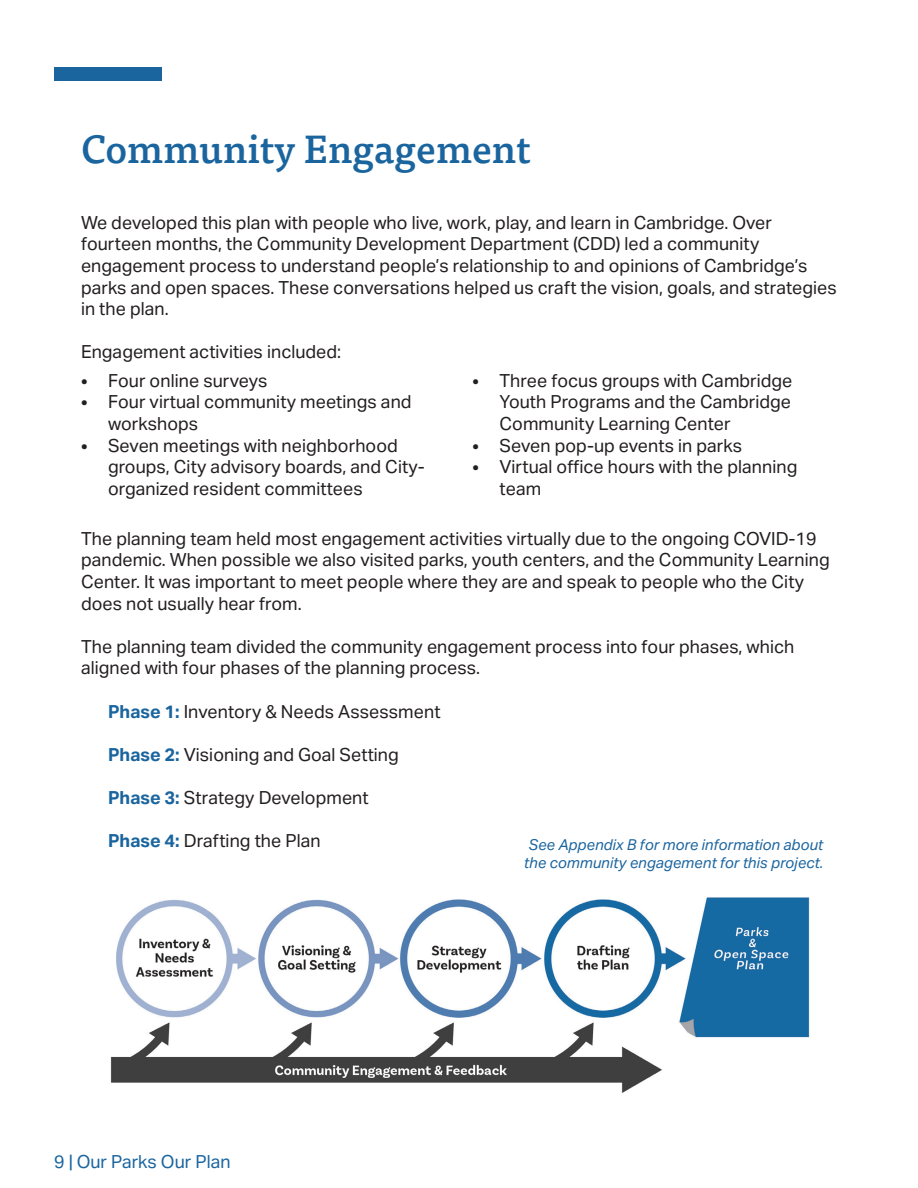
<style>
.page{position:relative;width:918px;height:1188px;background:#fff}
.page>*{position:absolute;margin:0;border:0;box-sizing:border-box;transform-origin:0 0}
.t1{font:500 39px "Tisa Pro";color:#1b659f}
.t2{font:18px/21.6px "Aktiv Grotesk";color:#231f20}
.t3{font:18px "Aktiv Grotesk";color:#1b659f}
.t4{font:italic 15px/18px "Aktiv Grotesk";color:#1b659f}
.s1{font-weight:700;color:#1b659f}
</style>
<div class="page">
<div style="left:54px;top:68px;width:107px;height:13px;background:#1b659f"></div>
<img style="left:110px;top:897px;width:700px;height:196px">
<p class="t1" style="left:81px;top:120px;width:451px">Community Engagement</p>
<p class="t2" style="left:81px;top:212px;width:757px">We developed this plan with people who live, work, play, and learn in Cambridge. Over fourteen months, the Community Development Department (CDD) led a community engagement process to understand people’s relationship to and opinions of Cambridge’s parks and open spaces. These conversations helped us craft the vision, goals, and strategies in the plan.</p>
<p class="t2" style="left:81px;top:341px;width:262px">Engagement activities included:</p>
<p class="t2" style="left:81px;top:370px;width:188px">• Four online surveys</p>
<p class="t2" style="left:108px;top:391px;width:305px;text-indent:-27px">• Four virtual community meetings and workshops</p>
<p class="t2" style="left:108px;top:435px;width:318px;text-indent:-27px">• Seven meetings with neighborhood groups, City advisory boards, and City&shy;organized resident committees</p>
<p class="t2" style="left:500px;top:370px;width:295px;text-align:justify;text-indent:-27px">• Three focus groups with Cambridge Youth Programs and the Cambridge Community Learning Center</p>
<p class="t2" style="left:472px;top:435px;width:271px">• Seven pop-up events in parks</p>
<p class="t2" style="left:500px;top:456px;width:299px;text-indent:-27px">• Virtual office hours with the planning team</p>
<p class="t2" style="left:81px;top:528px;width:750px">The planning team held most engagement activities virtually due to the ongoing COVID-19 pandemic. When possible we also visited parks, youth centers, and the Community Learning Center. It was important to meet people where they are and speak to people who the City does not usually hear from.</p>
<p class="t2" style="left:81px;top:636px;width:715px">The planning team divided the community engagement process into four phases, which aligned with four phases of the planning process.</p>
<p class="t2" style="left:108px;top:701px;width:334px"><span class="s1">Phase 1:</span> Inventory &amp; Needs Assessment</p>
<p class="t2" style="left:108px;top:744px;width:292px"><span class="s1">Phase 2:</span> Visioning and Goal Setting</p>
<p class="t2" style="left:108px;top:787px;width:262px"><span class="s1">Phase 3:</span> Strategy Development</p>
<p class="t2" style="left:108px;top:830px;width:214px"><span class="s1">Phase 4:</span> Drafting the Plan</p>
<p class="t4" style="left:524px;top:836px;width:301px">See Appendix B for more information about the community engagement for this project.</p>
<p class="t3" style="left:54px;top:1152px;width:178px">9 | Our Parks Our Plan</p>
</div>
